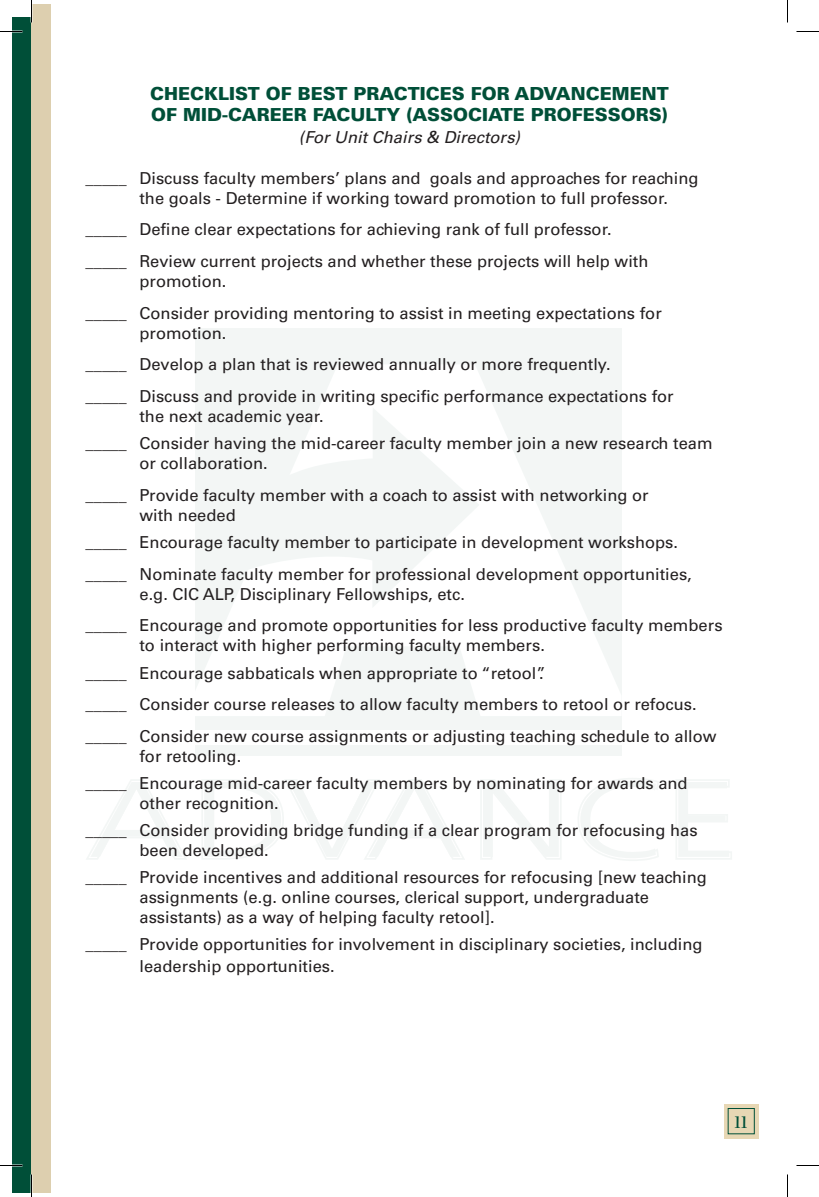
<style>
.page{position:relative;width:819px;height:1197px;background:#fff}
.page>*{position:absolute;margin:0;border:0;box-sizing:border-box;transform-origin:0 0}
.t1{font:900 18px "Univers LT";color:#004f38}
.t2{font:700 18px "Californian FB";color:#004f38}
.t3{font:16.5px/19.8px "Univers LT";color:#231f20}
.t4{font:italic 16.5px "Univers LT";color:#231f20}
</style>
<div class="page">
<div style="left:12px;top:17px;width:20px;height:1175px;background:#004f38"></div>
<div style="left:32px;top:4px;width:19px;height:1188px;background:#ddcfaf"></div>
<div style="left:195px;top:328px;width:426px;height:427px;background:#f3f6f5"></div>
<svg style="left:195px;top:364px;width:427px;height:352px;fill:#fff"></svg>
<svg style="left:196px;top:407px;width:284px;height:201px"></svg>
<div style="left:195px;top:730px;width:427px;height:15px;background:#fff"></div>
<svg style="left:87px;top:780px;width:99px;height:79px"></svg>
<svg style="left:202px;top:779px;width:262px;height:80px"></svg>
<svg style="left:481px;top:780px;width:80px;height:79px"></svg>
<svg style="left:578px;top:778px;width:81px;height:83px"></svg>
<svg style="left:676px;top:780px;width:56px;height:79px"></svg>
<div style="left:724px;top:1104px;width:35px;height:34px;background:#e7d7b4"></div>
<div style="left:728px;top:1108px;width:27px;height:26px;border:1px solid #004f38"></div>
<svg style="left:0;top:31px;width:22px;height:1px"></svg>
<svg style="left:796px;top:31px;width:23px;height:1px"></svg>
<svg style="left:0;top:1165px;width:22px;height:1px"></svg>
<svg style="left:796px;top:1165px;width:23px;height:1px"></svg>
<svg style="left:31px;top:0;width:1px;height:22px"></svg>
<svg style="left:31px;top:1174px;width:1px;height:23px"></svg>
<svg style="left:787px;top:0;width:1px;height:22px"></svg>
<svg style="left:787px;top:1174px;width:1px;height:23px"></svg>
<p class="t1" style="left:150px;top:82px;width:520px">CHECKLIST OF BEST PRACTICES FOR ADVANCEMENT</p>
<p class="t1" style="left:151px;top:104px;width:518px">OF MID-CAREER FACULTY (ASSOCIATE PROFESSORS)</p>
<p class="t4" style="left:299px;top:127px;width:223px">(For Unit Chairs &amp; Directors)</p>
<p class="t3" style="left:86px;top:168px;width:615px">_____ Discuss faculty members’ plans and goals and approaches for reaching</p>
<p class="t3" style="left:140px;top:188px;width:530px">the goals - Determine if working toward promotion to full professor.</p>
<p class="t3" style="left:86px;top:220px;width:528px">_____ Define clear expectations for achieving rank of full professor.</p>
<p class="t3" style="left:86px;top:252px;width:565px">_____ Review current projects and whether these projects will help with</p>
<p class="t3" style="left:140px;top:271px;width:89px">promotion.</p>
<p class="t3" style="left:86px;top:303px;width:578px">_____ Consider providing mentoring to assist in meeting expectations for</p>
<p class="t3" style="left:140px;top:323px;width:89px">promotion.</p>
<p class="t3" style="left:86px;top:355px;width:527px">_____ Develop a plan that is reviewed annually or more frequently.</p>
<p class="t3" style="left:86px;top:387px;width:590px">_____ Discuss and provide in writing specific performance expectations for</p>
<p class="t3" style="left:140px;top:406px;width:186px">the next academic year.</p>
<p class="t3" style="left:86px;top:434px;width:629px">_____ Consider having the mid-career faculty member join a new research team</p>
<p class="t3" style="left:140px;top:454px;width:130px">or collaboration.</p>
<p class="t3" style="left:86px;top:485px;width:565px">_____ Provide faculty member with a coach to assist with networking or</p>
<p class="t3" style="left:140px;top:505px;width:98px">with needed</p>
<p class="t3" style="left:86px;top:532px;width:594px">_____ Encourage faculty member to participate in development workshops.</p>
<p class="t3" style="left:86px;top:564px;width:608px">_____ Nominate faculty member for professional development opportunities,</p>
<p class="t3" style="left:140px;top:584px;width:327px">e.g. CIC ALP, Disciplinary Fellowships, etc.</p>
<p class="t3" style="left:140px;top:616px;width:585px;text-indent:-54px">_____ Encourage and promote opportunities for less productive faculty members to interact with higher performing faculty members.</p>
<p class="t3" style="left:86px;top:663px;width:462px">_____ Encourage sabbaticals when appropriate to “retool”.</p>
<p class="t3" style="left:86px;top:695px;width:613px">_____ Consider course releases to allow faculty members to retool or refocus.</p>
<p class="t3" style="left:140px;top:727px;width:579px;text-indent:-54px">_____ Consider new course assignments or adjusting teaching schedule to allow for retooling.</p>
<p class="t3" style="left:86px;top:774px;width:604px">_____ Encourage mid-career faculty members by nominating for awards and</p>
<p class="t3" style="left:140px;top:793px;width:141px">other recognition.</p>
<p class="t3" style="left:140px;top:821px;width:560px;text-indent:-54px">_____ Consider providing bridge funding if a clear program for refocusing has been developed.</p>
<p class="t3" style="left:86px;top:868px;width:623px">_____ Provide incentives and additional resources for refocusing [new teaching</p>
<p class="t3" style="left:140px;top:888px;width:511px">assignments (e.g. online courses, clerical support, undergraduate</p>
<p class="t3" style="left:140px;top:907px;width:357px">assistants) as a way of helping faculty retool].</p>
<p class="t3" style="left:86px;top:935px;width:619px">_____ Provide opportunities for involvement in disciplinary societies, including</p>
<p class="t3" style="left:140px;top:956px;width:197px">leadership opportunities.</p>
<p class="t2" style="left:735px;top:1112px;width:14px">11</p>
</div>
